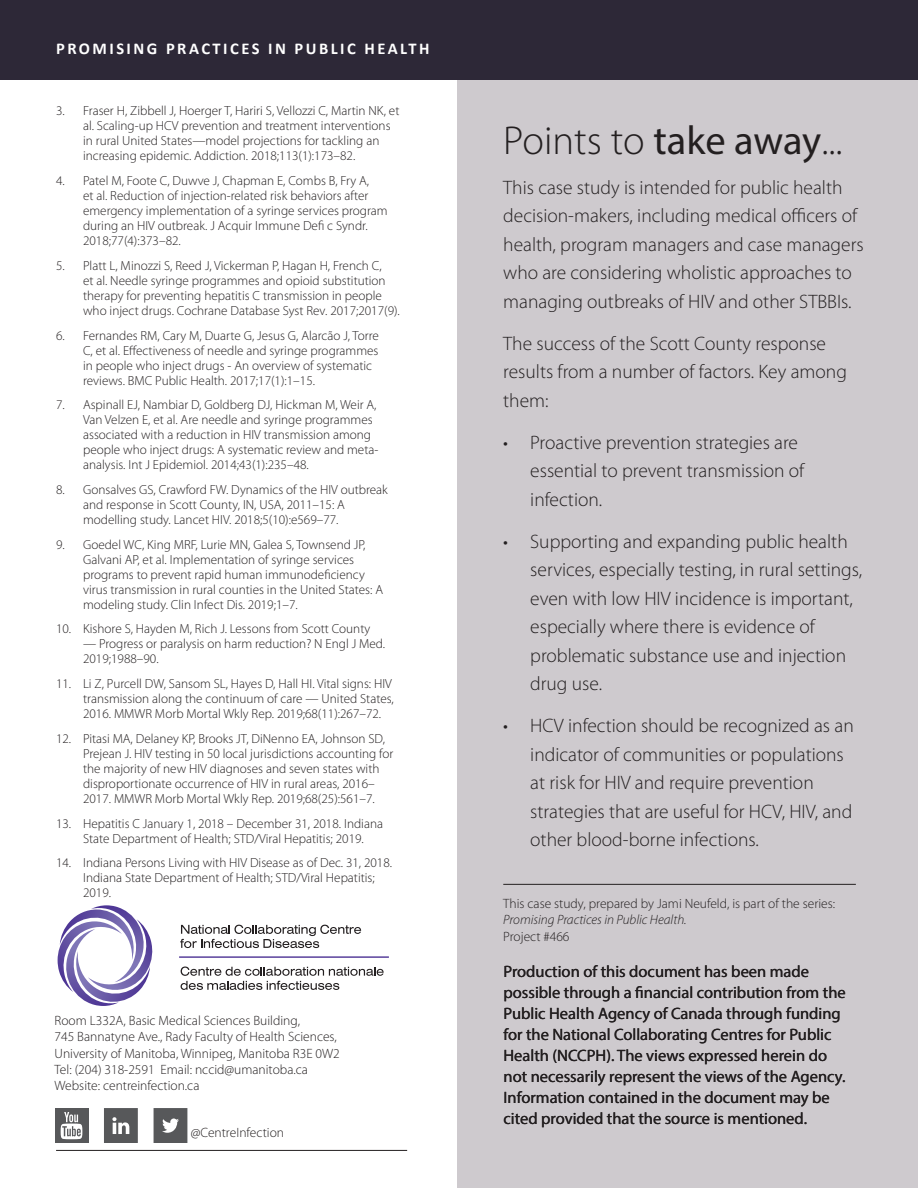
<style>
.page{position:relative;width:918px;height:1188px;background:#fff}
.page>*{position:absolute;margin:0;border:0;box-sizing:border-box;transform-origin:0 0}
.Blocks_Headers{font:300 40.5px "Myriad Pro";color:#231f20}
.This_is_for_you{font:300 19.5px/28.5px "Myriad Pro";color:#231f20}
.t1{font:16.5px/21px "Myriad Pro";color:#231f20}
.t2{font:700 16.5px "Calibri";letter-spacing:.15em;color:#fff}
.Small_notes{font:300 13.5px/16.2px "Myriad Pro";color:#231f20}
.t3{font:300 13.2px/15px "Myriad Pro";color:#231f20}
.s1{font-weight:400}
.s2{font-style:italic}
</style>
<div class="page">
<div style="left:457px;top:62px;width:461px;height:1126px;background:#cecace"></div>
<div style="left:0;top:0;width:918px;height:80px;background:#2d2837"></div>
<svg style="left:180px;top:925px;width:181px;height:23px"></svg>
<svg style="left:181px;top:967px;width:203px;height:23px"></svg>
<svg style="left:58px;top:905px;width:95px;height:101px"></svg>
<hr style="left:179px;top:956px;width:210px;height:2px;background:#482e92">
<hr style="left:56px;top:1150px;width:351px;height:1px;background:#231f20">
<svg style="left:154px;top:1108px;width:33px;height:34px"></svg>
<svg style="left:104px;top:1108px;width:34px;height:34px"></svg>
<div style="left:55px;top:1108px;width:33px;height:34px;background:#57585a"></div>
<svg style="left:61px;top:1112px;width:21px;height:27px"></svg>
<hr style="left:503px;top:884px;width:353px;height:1px;background:#231f20">
<p class="t2" style="left:56px;top:38px;width:375px">PROMISING PRACTICES IN PUBLIC HEALTH</p>
<p class="t3" style="left:83px;top:103px;width:318px;text-indent:-27px">3. Fraser H, Zibbell J, Hoerger T, Hariri S, Vellozzi C, Martin NK, et al. Scaling-up HCV prevention and treatment interventions in rural United States—model projections for tackling an increasing epidemic. Addiction. 2018;113(1):173–82.</p>
<p class="t3" style="left:83px;top:173px;width:306px;text-indent:-27px">4. Patel M, Foote C, Duwve J, Chapman E, Combs B, Fry A,<br>et al. Reduction of injection-related risk behaviors after emergency implementation of a syringe services program during an HIV outbreak. J Acquir Immune Defi c Syndr.<br>2018;77(4):373–82.</p>
<p class="t3" style="left:83px;top:258px;width:318px;text-indent:-27px">5. Platt L, Minozzi S, Reed J, Vickerman P, Hagan H, French C,<br>et al. Needle syringe programmes and opioid substitution therapy for preventing hepatitis C transmission in people who inject drugs. Cochrane Database Syst Rev. 2017;2017(9).</p>
<p class="t3" style="left:83px;top:328px;width:297px;text-indent:-27px">6. Fernandes RM, Cary M, Duarte G, Jesus G, Alarcão J, Torre C, et al. Effectiveness of needle and syringe programmes in people who inject drugs - An overview of systematic reviews. BMC Public Health. 2017;17(1):1–15.</p>
<p class="t3" style="left:83px;top:397px;width:297px;text-indent:-27px">7. Aspinall EJ, Nambiar D, Goldberg DJ, Hickman M, Weir A, Van Velzen E, et al. Are needle and syringe programmes associated with a reduction in HIV transmission among people who inject drugs: A systematic review and meta&shy;analysis. Int J Epidemiol. 2014;43(1):235–48.</p>
<p class="t3" style="left:83px;top:482px;width:306px;text-indent:-27px">8. Gonsalves GS, Crawford FW. Dynamics of the HIV outbreak and response in Scott County, IN, USA, 2011–15: A modelling study. Lancet HIV. 2018;5(10):e569–77.</p>
<p class="t3" style="left:83px;top:537px;width:301px;text-indent:-27px">9. Goedel WC, King MRF, Lurie MN, Galea S, Townsend JP, Galvani AP, et al. Implementation of syringe services programs to prevent rapid human immunodeficiency virus transmission in rural counties in the United States: A modeling study. Clin Infect Dis. 2019;1–7.</p>
<p class="t3" style="left:56px;top:621px;width:316px">10. Kishore S, Hayden M, Rich J. Lessons from Scott County</p>
<p class="t3" style="left:83px;top:636px;width:304px">— Progress or paralysis on harm reduction? N Engl J Med.<br>2019;1988–90.</p>
<p class="t3" style="left:83px;top:676px;width:312px;text-indent:-27px">11. Li Z, Purcell DW, Sansom SL, Hayes D, Hall HI. Vital signs: HIV transmission along the continuum of care — United States,<br>2016. MMWR Morb Mortal Wkly Rep. 2019;68(11):267–72.</p>
<p class="t3" style="left:83px;top:731px;width:312px;text-indent:-27px">12. Pitasi MA, Delaney KP, Brooks JT, DiNenno EA, Johnson SD, Prejean J. HIV testing in 50 local jurisdictions accounting for the majority of new HIV diagnoses and seven states with disproportionate occurrence of HIV in rural areas, 2016– 2017. MMWR Morb Mortal Wkly Rep. 2019;68(25):561–7.</p>
<p class="t3" style="left:56px;top:816px;width:329px;text-align:center">13. Hepatitis C January 1, 2018 – December 31, 2018. Indiana<br>State Department of Health; STD/Viral Hepatitis; 2019.</p>
<p class="t3" style="left:83px;top:855px;width:311px;text-indent:-27px">14. Indiana Persons Living with HIV Disease as of Dec. 31, 2018.<br>Indiana State Department of Health; STD/Viral Hepatitis;<br>2019.</p>
<p class="Small_notes" style="left:55px;top:1012px;width:287px">Room L332A, Basic Medical Sciences Building,<br>745 Bannatyne Ave., Rady Faculty of Health Sciences, University of Manitoba, Winnipeg, Manitoba R3E 0W2<br>Tel: (204) 318-2591 Email: nccid@umanitoba.ca Website: centreinfection.ca</p>
<p class="Small_notes" style="left:191px;top:1124px;width:95px">@CentreInfection</p>
<p class="Blocks_Headers" style="left:503px;top:117px;width:341px">Points to <span class="s1">take away</span>...</p>
<p class="This_is_for_you" style="left:503px;top:173px;width:362px">This case study is intended for public health decision-makers, including medical officers of health, program managers and case managers who are considering wholistic approaches to managing outbreaks of HIV and other STBBIs.</p>
<p class="This_is_for_you" style="left:503px;top:329px;width:345px">The success of the Scott County response results from a number of factors. Key among them:</p>
<p class="This_is_for_you" style="left:530px;top:428px;width:276px;text-indent:-27px">• Proactive prevention strategies are essential to prevent transmission of infection.</p>
<p class="This_is_for_you" style="left:530px;top:527px;width:334px;text-indent:-27px">• Supporting and expanding public health services, especially testing, in rural settings, even with low HIV incidence is important, especially where there is evidence of problematic substance use and injection drug use.</p>
<p class="This_is_for_you" style="left:530px;top:712px;width:325px;text-indent:-27px">• HCV infection should be recognized as an indicator of communities or populations at risk for HIV and require prevention strategies that are useful for HCV, HIV, and other blood-borne infections.</p>
<p class="Small_notes" style="left:503px;top:895px;width:333px">This case study, prepared by Jami Neufeld, is part of the series:<br><span class="s2">Promising Practices in Public Health.</span></p>
<p class="Small_notes" style="left:503px;top:928px;width:68px">Project #466</p>
<p class="t1" style="left:504px;top:961px;width:344px">Production of this document has been made possible through a financial contribution from the Public Health Agency of Canada through funding for the National Collaborating Centres for Public Health (NCCPH). The views expressed herein do not necessarily represent the views of the Agency.<br>Information contained in the document may be cited provided that the source is mentioned.</p>
</div>
